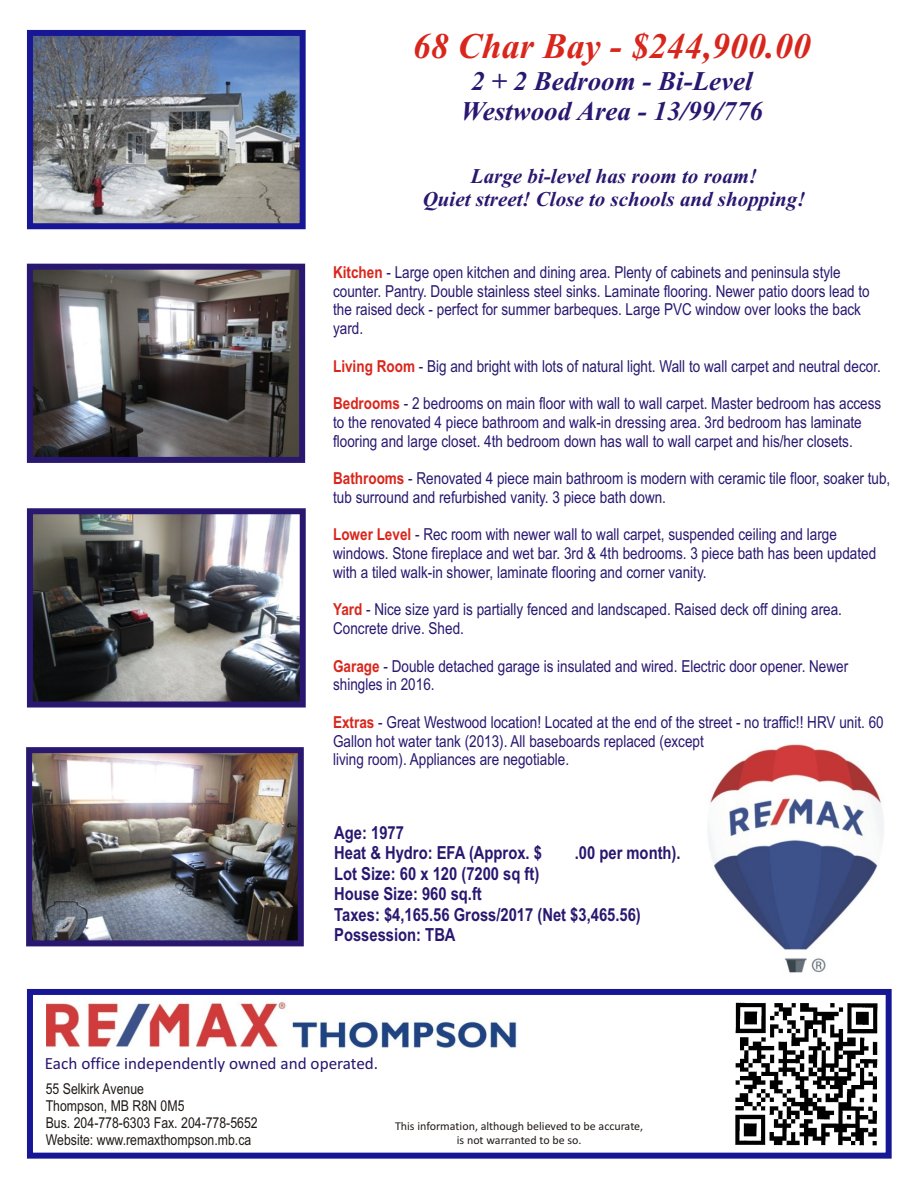
<style>
.page{position:relative;width:918px;height:1188px;background:#fff}
.page>*{position:absolute;margin:0;border:0;box-sizing:border-box;transform-origin:0 0}
.t1{font:italic 700 36px "Times New Roman";color:#d9261c}
.t2{font:italic 700 27px/29.8px "Times New Roman";color:#291770;text-align:center}
.t3{font:italic 700 21px/23.2px "Times New Roman";color:#291770;text-align:center}
.t4{font:700 18px/20.5px "Arial Narrow";color:#291770}
.t5{font:17.1px "Calibri";color:#291770}
.t6{font:16.5px/18.8px "Arial Narrow";color:#291770}
.t7{font:15px/17px "Arial Narrow";color:#1f1a17}
.t8{font:12px/14.7px "Calibri";color:#1f1a17;text-align:center}
.s1{font-weight:700;color:#d9261c}
</style>
<div class="page">
<img style="left:47px;top:744px;width:837px;height:304px">
<div style="left:27px;top:989px;width:865px;height:170px;border:6px solid #171796"></div>
<img style="left:733px;top:1000px;width:147px;height:146px">
<img style="left:34px;top:37px;width:265px;height:185px">
<div style="left:27px;top:30px;width:279px;height:199px;border:6px solid #171796"></div>
<img style="left:34px;top:271px;width:264px;height:185px">
<div style="left:27px;top:264px;width:278px;height:199px;border:6px solid #291770"></div>
<img style="left:34px;top:515px;width:265px;height:186px">
<div style="left:27px;top:508px;width:279px;height:200px;border:6px solid #291770"></div>
<img style="left:33px;top:754px;width:264px;height:185px">
<div style="left:26px;top:747px;width:278px;height:199px;border:6px solid #291770"></div>
<h1 class="t1" style="left:413px;top:34px;width:400px">68 Char Bay - $244,900.00</h1>
<h2 class="t2" style="left:461px;top:69px;width:304px">2 + 2 Bedroom - Bi-Level<br>Westwood Area - 13/99/776</h2>
<p class="t3" style="left:423px;top:167px;width:384px">Large bi-level has room to roam!<br>Quiet street! Close to schools and shopping!</p>
<p class="t6" style="left:333px;top:264px;width:509px"><span class="s1">Kitchen</span> - Large open kitchen and dining area. Plenty of cabinets and peninsula style</p>
<p class="t6" style="left:333px;top:283px;width:538px">counter. Pantry. Double stainless steel sinks. Laminate flooring. Newer patio doors lead to the raised deck - perfect for summer barbeques. Large PVC window over looks the back yard.</p>
<p class="t6" style="left:333px;top:358px;width:549px"><span class="s1">Living Room</span> - Big and bright with lots of natural light. Wall to wall carpet and neutral decor.</p>
<p class="t6" style="left:333px;top:396px;width:550px"><span class="s1">Bedrooms</span> - 2 bedrooms on main floor with wall to wall carpet. Master bedroom has access</p>
<p class="t6" style="left:333px;top:414px;width:530px">to the renovated 4 piece bathroom and walk-in dressing area. 3rd bedroom has laminate flooring and large closet. 4th bedroom down has wall to wall carpet and his/her closets.</p>
<p class="t6" style="left:333px;top:471px;width:559px"><span class="s1">Bathrooms</span> - Renovated 4 piece main bathroom is modern with ceramic tile floor, soaker tub,</p>
<p class="t6" style="left:333px;top:489px;width:334px">tub surround and refurbished vanity. 3 piece bath down.</p>
<p class="t6" style="left:333px;top:527px;width:505px"><span class="s1">Lower Level</span> - Rec room with newer wall to wall carpet, suspended ceiling and large</p>
<p class="t6" style="left:333px;top:545px;width:545px">windows. Stone fireplace and wet bar. 3rd &amp; 4th bedrooms. 3 piece bath has been updated with a tiled walk-in shower, laminate flooring and corner vanity.</p>
<p class="t6" style="left:333px;top:602px;width:510px"><span class="s1">Yard</span> - Nice size yard is partially fenced and landscaped. Raised deck off dining area.</p>
<p class="t6" style="left:333px;top:620px;width:132px">Concrete drive. Shed.</p>
<p class="t6" style="left:333px;top:658px;width:517px"><span class="s1">Garage</span> - Double detached garage is insulated and wired. Electric door opener. Newer</p>
<p class="t6" style="left:333px;top:677px;width:103px">shingles in 2016.</p>
<p class="t6" style="left:333px;top:714px;width:552px"><span class="s1">Extras</span> - Great Westwood location! Located at the end of the street - no traffic!! HRV unit. 60</p>
<p class="t6" style="left:333px;top:733px;width:372px">Gallon hot water tank (2013). All baseboards replaced (except living room). Appliances are negotiable.</p>
<p class="t4" style="left:334px;top:824px;width:209px">Age: 1977<br>Heat &amp; Hydro: EFA (Approx. $</p>
<p class="t4" style="left:575px;top:844px;width:107px">.00 per month).</p>
<p class="t4" style="left:334px;top:865px;width:308px">Lot Size: 60 x 120 (7200 sq ft)<br>House Size: 960 sq.ft<br>Taxes: $4,165.56 Gross/2017 (Net $3,465.56)<br>Possession: TBA</p>
<p class="t5" style="left:45px;top:1056px;width:335px">Each office independently owned and operated.</p>
<p class="t7" style="left:46px;top:1082px;width:213px">55 Selkirk Avenue<br>Thompson, MB R8N 0M5<br>Bus. 204-778-6303 Fax. 204-778-5652<br>Website: www.remaxthompson.mb.ca</p>
<p class="t8" style="left:395px;top:1119px;width:250px">This information, although believed to be accurate, is not warranted to be so.</p>
</div>
